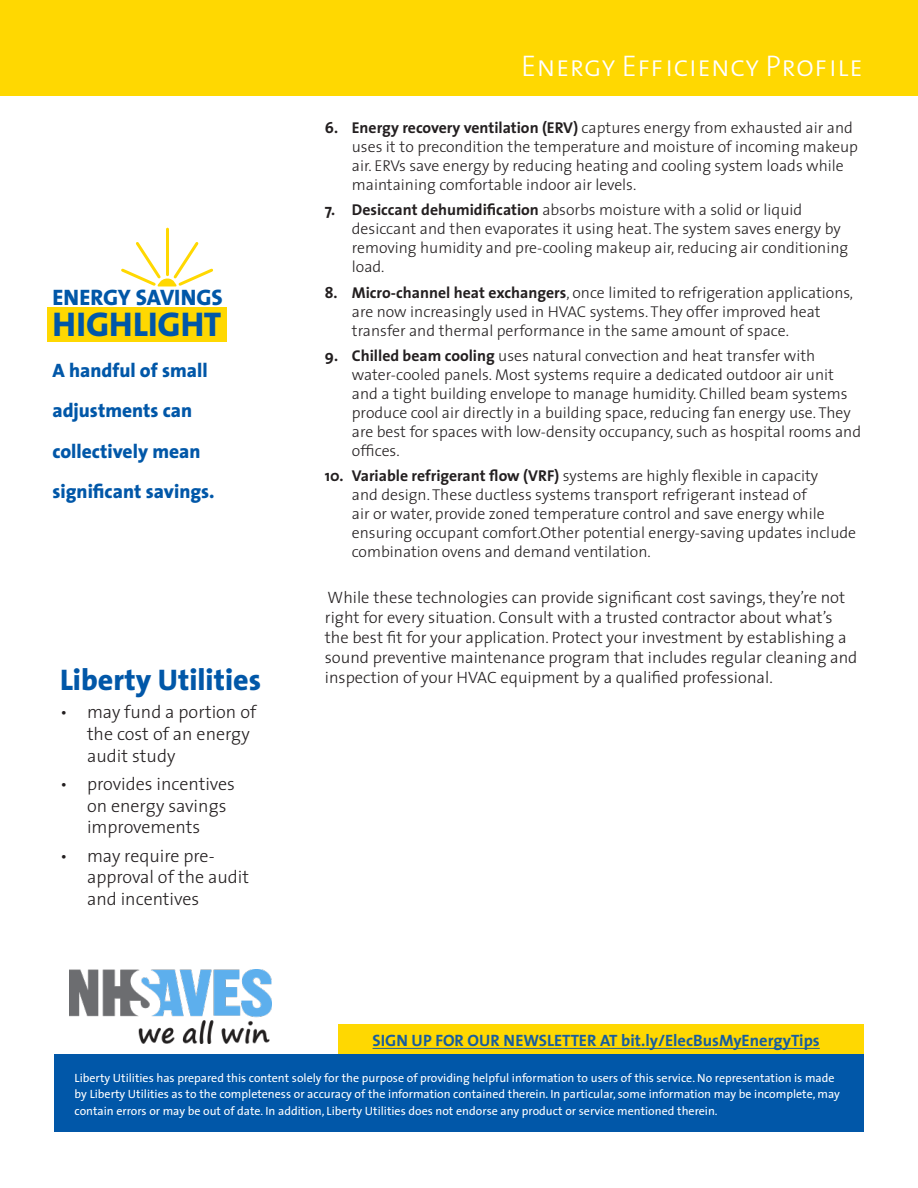
<style>
.page{position:relative;width:918px;height:1188px;background:#fff}
.page>*{position:absolute;margin:0;border:0;box-sizing:border-box;transform-origin:0 0}
.t1{font:800 34.5px "The Sans";color:#0157a8}
.t2{font:30px "The Sans Light Caps";color:#fff}
.t3{font:800 30px "The Sans";color:#0157a8}
.t4{font:800 22.5px "The Sans";color:#0157a8}
.t5{font:800 19.5px/40.5px "The Sans";color:#0157a8}
.t6{font:300 18px/21.6px "The Sans";color:#231f20}
.t7{font:300 16.5px/19.8px "The Sans";color:#231f20}
.t8{font:700 16.5px "The Sans";color:#175d9e}
.t9{font:300 15.75px/18.9px "The Sans";color:#231f20}
.t10{font:12px/16.5px "The Sans";color:#fff}
.s1{font-weight:700}
.s2{font-family:"The Sans Bold Caps";font-weight:400}
</style>
<div class="page">
<div style="left:0;top:0;width:918px;height:95px;background:#ffd801"></div>
<div style="left:48px;top:307px;width:179px;height:34px;background:#ffd801"></div>
<hr style="left:166px;top:229px;width:3px;height:46px;background:#ffd801">
<svg style="left:121px;top:242px;width:92px;height:45px"></svg>
<div style="left:54px;top:1054px;width:810px;height:78px;background:#0157a8"></div>
<img style="left:69px;top:969px;width:203px;height:74px">
<div style="left:339px;top:1025px;width:525px;height:29px;background:#ffd801"></div>
<hr style="left:373px;top:1048px;width:447px;height:1px;background:#175d9e">
<p class="t4" style="left:52px;top:278px;width:172px">ENERGY SAVINGS</p>
<p class="t1" style="left:52px;top:296px;width:170px">HIGHLIGHT</p>
<p class="t5" style="left:52px;top:350px;width:164px">A handful of small adjustments can collectively mean significant savings.</p>
<p class="t3" style="left:60px;top:655px;width:203px">Liberty Utilities</p>
<p class="t6" style="left:87px;top:701px;width:171px;text-indent:-27px">• may fund a portion of the cost of an energy audit study</p>
<p class="t6" style="left:87px;top:773px;width:149px;text-indent:-27px">• provides incentives on energy savings improvements</p>
<p class="t6" style="left:87px;top:844px;width:164px;text-indent:-27px">• may require pre&shy;approval of the audit and incentives</p>
<p class="t2" style="left:521px;top:41px;width:343px">Energy Efficiency Profile</p>
<p class="t9" style="left:352px;top:118px;width:508px;text-indent:-27px"><span class="s1">6. Energy recovery ventilation (ERV)</span> captures energy from exhausted air and uses it to precondition the temperature and moisture of incoming makeup air. ERVs save energy by reducing heating and cooling system loads while maintaining comfortable indoor air levels.</p>
<p class="t9" style="left:352px;top:200px;width:498px;text-indent:-27px"><span class="s1">7. Desiccant dehumidification</span> absorbs moisture with a solid or liquid desiccant and then evaporates it using heat. The system saves energy by removing humidity and pre-cooling makeup air, reducing air conditioning load.</p>
<p class="t9" style="left:352px;top:283px;width:503px;text-indent:-27px"><span class="s1">8. Micro-channel heat exchangers</span>, once limited to refrigeration applications, are now increasingly used in HVAC systems. They offer improved heat transfer and thermal performance in the same amount of space.</p>
<p class="t9" style="left:352px;top:346px;width:511px;text-indent:-27px"><span class="s1">9. Chilled beam cooling</span> uses natural convection and heat transfer with water-cooled panels. Most systems require a dedicated outdoor air unit and a tight building envelope to manage humidity. Chilled beam systems produce cool air directly in a building space, reducing fan energy use. They are best for spaces with low-density occupancy, such as hospital rooms and offices.</p>
<p class="t9" style="left:352px;top:466px;width:506px;text-indent:-27px"><span class="s1">10. Variable refrigerant flow (VRF)</span> systems are highly flexible in capacity<br>and design. These ductless systems transport refrigerant instead of<br>air or water, provide zoned temperature control and save energy while ensuring occupant comfort.Other potential energy-saving updates include combination ovens and demand ventilation.</p>
<p class="t7" style="left:325px;top:587px;width:534px">While these technologies can provide significant cost savings, they’re not right for every situation. Consult with a trusted contractor about what’s the best fit for your application. Protect your investment by establishing a sound preventive maintenance program that includes regular cleaning and inspection of your HVAC equipment by a qualified professional.</p>
<p class="t8" style="left:373px;top:1027px;width:449px"><span class="s2">SIGN UP FOR OUR NEWSLETTER AT</span> bit.ly/ElecBusMyEnergyTips</p>
<p class="t10" style="left:75px;top:1069px;width:767px">Liberty Utilities has prepared this content solely for the purpose of providing helpful information to users of this service. No representation is made by Liberty Utilities as to the completeness or accuracy of the information contained therein. In particular, some information may be incomplete, may contain errors or may be out of date. In addition, Liberty Utilities does not endorse any product or service mentioned therein.</p>
</div>
